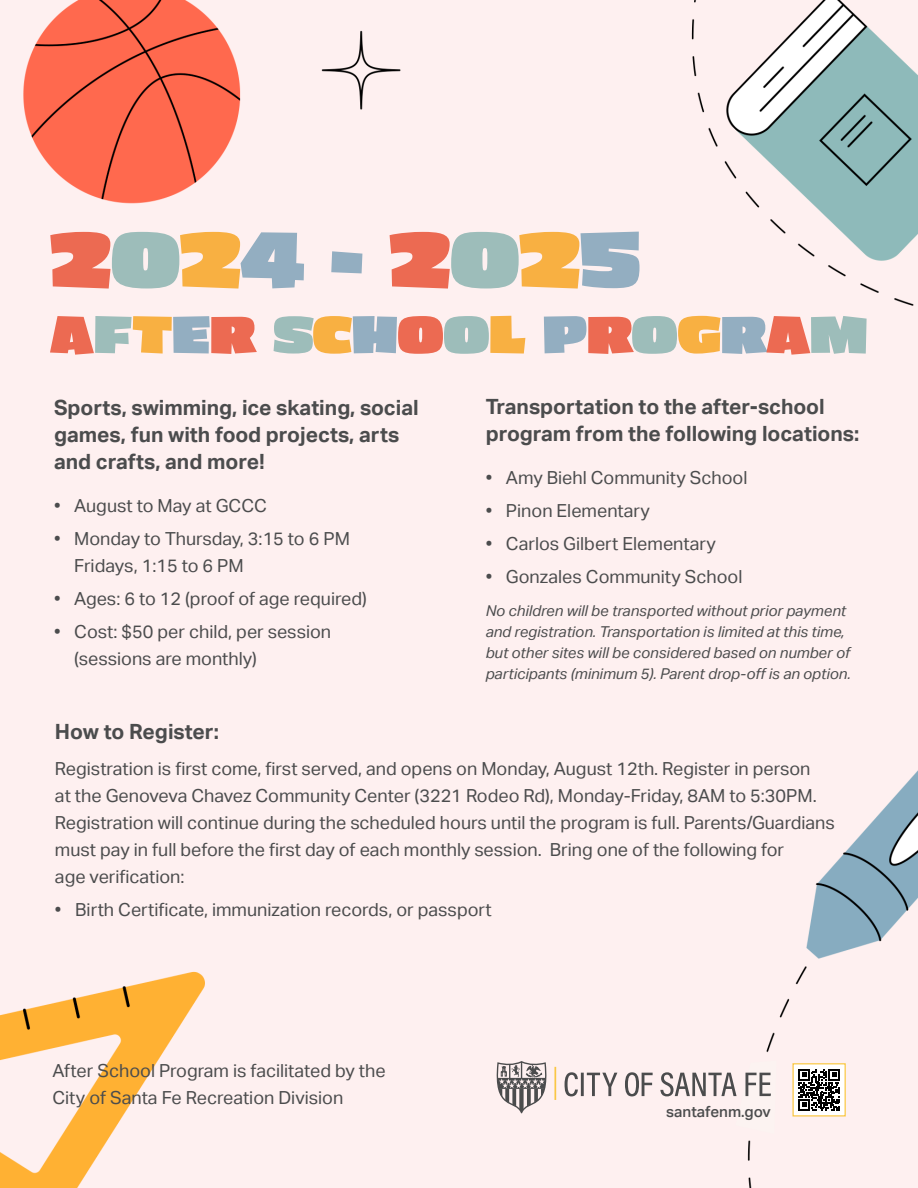
<style>
.page{position:relative;width:918px;height:1188px;background:#fff}
.page>*{position:absolute;margin:0;border:0;box-sizing:border-box;transform-origin:0 0}
.t1{font:900 76.5px "Asphalt";letter-spacing:-.005em;color:#93aec1}
.t2{font:900 51px "Asphalt";color:#ec6a52}
.t3{font:700 21px/27px "Aktiv Grotesk";color:#4b4c4d}
.t4{font:18px/27px "Aktiv Grotesk";color:#4b4c4d}
.t5{font:500 15.15px "Aktiv Grotesk";color:#4b4c4d}
.t6{font:italic 15px/21px "Aktiv Grotesk";color:#4b4c4d}
.s1{color:#ec6a52}
.s2{color:#9dbdba}
.s3{color:#f8b042}
.s4{color:#93aec1}
</style>
<div class="page">
<img style="left:0;top:0;width:918px;height:1188px">
<div style="left:793px;top:1064px;width:52px;height:52px;background:#fff"></div>
<svg style="left:798px;top:1069px;width:42px;height:42px"></svg>
<div style="left:792px;top:1063px;width:54px;height:54px;border:1px solid #fac745"></div>
<svg style="left:565px;top:1061px;width:212px;height:73px"></svg>
<svg style="left:493px;top:1060px;width:57px;height:54px"></svg>
<hr style="left:554px;top:1067px;width:2px;height:33px;background:#fac745">
<p class="t1" style="left:50px;top:209px;width:592px"><span class="s1">2</span><span class="s2">0</span><span class="s3">2</span>4 - <span class="s1">2</span><span class="s2">0</span><span class="s3">2</span>5</p>
<p class="t2" style="left:50px;top:301px;width:819px">A<span class="s2">F</span><span class="s3">T</span><span class="s4">E</span>R <span class="s2">S</span><span class="s3">C</span><span class="s4">H</span>O<span class="s2">O</span><span class="s3">L</span> <span class="s4">P</span>R<span class="s2">O</span><span class="s3">G</span><span class="s4">R</span>A<span class="s2">M</span></p>
<p class="t3" style="left:54px;top:394px;width:366px">Sports, swimming, ice skating, social games, fun with food projects, arts and crafts, and more!</p>
<p class="t4" style="left:54px;top:493px;width:214px">• August to May at GCCC</p>
<p class="t4" style="left:74px;top:526px;width:277px;text-indent:-20px">• Monday to Thursday, 3:15 to 6 PM<br>Fridays, 1:15 to 6 PM</p>
<p class="t4" style="left:54px;top:586px;width:314px">• Ages: 6 to 12 (proof of age required)</p>
<p class="t4" style="left:74px;top:619px;width:258px;text-indent:-20px">• Cost: $50 per child, per session (sessions are monthly)</p>
<p class="t3" style="left:486px;top:393px;width:375px">Transportation to the after-school program from the following locations:</p>
<p class="t4" style="left:486px;top:465px;width:263px">• Amy Biehl Community School</p>
<p class="t4" style="left:486px;top:498px;width:166px">• Pinon Elementary</p>
<p class="t4" style="left:486px;top:531px;width:232px">• Carlos Gilbert Elementary</p>
<p class="t4" style="left:486px;top:564px;width:258px">• Gonzales Community School</p>
<p class="t6" style="left:486px;top:601px;width:367px">No children will be transported without prior payment and registration. Transportation is limited at this time, but other sites will be considered based on number of participants (minimum 5). Parent drop-off is an option.</p>
<p class="t3" style="left:55px;top:718px;width:165px">How to Register:</p>
<p class="t4" style="left:55px;top:755px;width:781px">Registration is first come, first served, and opens on Monday, August 12th. Register in person<br>at the Genoveva Chavez Community Center (3221 Rodeo Rd), Monday-Friday, 8AM to 5:30PM.<br>Registration will continue during the scheduled hours until the program is full. Parents/Guardians must pay in full before the first day of each monthly session. Bring one of the following for<br>age verification:</p>
<p class="t4" style="left:55px;top:896px;width:438px">• Birth Certificate, immunization records, or passport</p>
<p class="t4" style="left:52px;top:1058px;width:335px">After School Program is facilitated by the<br>City of Santa Fe Recreation Division</p>
<p class="t5" style="left:666px;top:1103px;width:106px">santafenm.gov</p>
</div>
